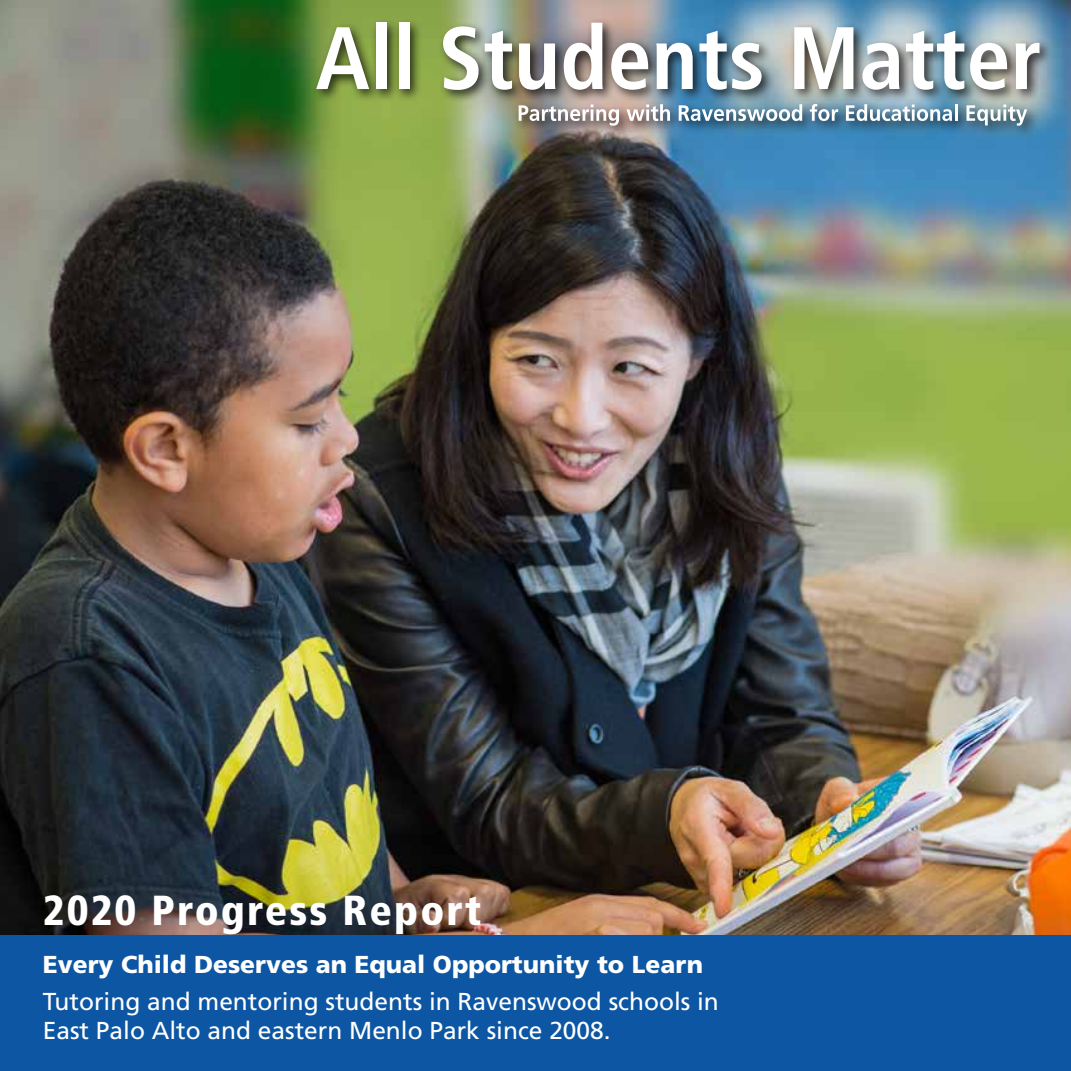
<style>
.page{position:relative;width:1071px;height:1071px;background:#fff}
.page>*{position:absolute;margin:0;border:0;box-sizing:border-box;transform-origin:0 0}
.t1{font:900 condensed 42px "Frutiger";letter-spacing:.05em;color:#fff}
.t2{font:24.5px/29.4px "Frutiger LT Std";color:#fff}
.t3{font:900 24.5px "Frutiger LT Std";color:#fff}
</style>
<div class="page">
<img style="left:0;top:0;width:1071px;height:935px">
<div style="left:0;top:935px;width:1071px;height:136px;background:#0c56a3"></div>
<div style="left:312px;top:18px;width:741px;height:121px;background:#000;opacity:.75"></div>
<svg style="left:519px;top:104px;width:100px;height:22px"></svg>
<svg style="left:626px;top:104px;width:44px;height:17px"></svg>
<svg style="left:679px;top:104px;width:123px;height:17px"></svg>
<svg style="left:810px;top:104px;width:28px;height:17px"></svg>
<svg style="left:846px;top:104px;width:106px;height:17px"></svg>
<hr style="left:955px;top:104px;width:3px;height:17px;background:#fff">
<svg style="left:967px;top:104px;width:60px;height:22px"></svg>
<svg style="left:316px;top:27px;width:53px;height:62px"></svg>
<div style="left:376px;top:23px;width:11px;height:66px;background:#fff"></div>
<div style="left:399px;top:23px;width:11px;height:66px;background:#fff"></div>
<svg style="left:443px;top:26px;width:36px;height:64px"></svg>
<svg style="left:485px;top:31px;width:27px;height:59px"></svg>
<svg style="left:519px;top:43px;width:36px;height:47px"></svg>
<svg style="left:564px;top:23px;width:39px;height:67px"></svg>
<svg style="left:611px;top:43px;width:37px;height:47px"></svg>
<svg style="left:656px;top:43px;width:37px;height:46px"></svg>
<svg style="left:699px;top:31px;width:63px;height:59px"></svg>
<svg style="left:794px;top:27px;width:59px;height:62px"></svg>
<svg style="left:862px;top:43px;width:38px;height:47px"></svg>
<svg style="left:906px;top:31px;width:58px;height:59px"></svg>
<svg style="left:970px;top:43px;width:37px;height:47px"></svg>
<svg style="left:1016px;top:43px;width:24px;height:46px"></svg>
<h1 class="t1" style="left:43px;top:885px;width:440px">2020 Progress Report</h1>
<p class="t3" style="left:43px;top:949px;width:662px">Every Child Deserves an Equal Opportunity to Learn</p>
<p class="t2" style="left:43px;top:987px;width:678px">Tutoring and mentoring students in Ravenswood schools in<br>East Palo Alto and eastern Menlo Park since 2008.</p>
</div>
